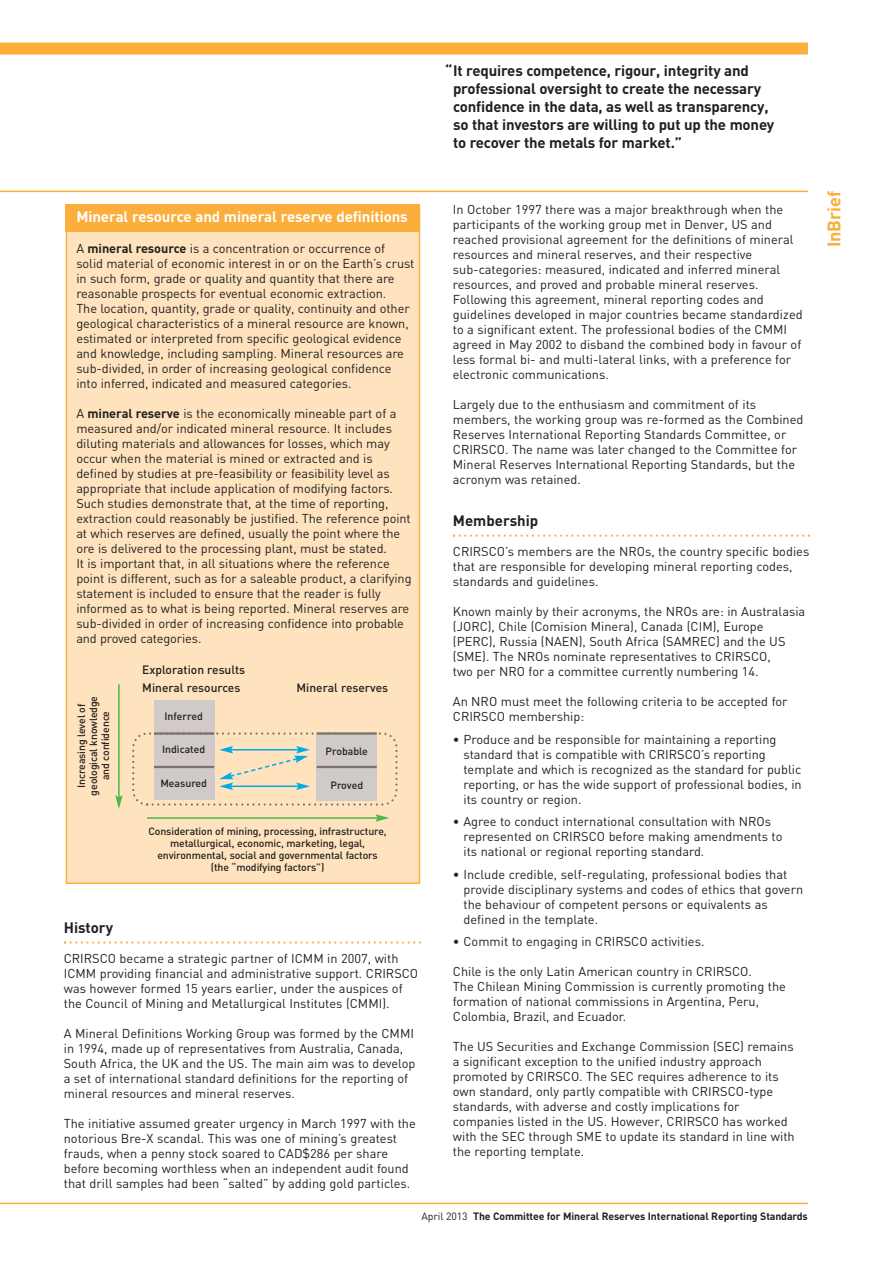
<style>
.page{position:relative;width:893px;height:1263px;background:#fff}
.page>*{position:absolute;margin:0;border:0;box-sizing:border-box;transform-origin:0 0}
.t1{font:700 18px "DIN";color:#fbae3b}
.t2{font:700 15px/18px "DIN";letter-spacing:-.01em;color:#231f20}
.t3{font:700 15px "DIN";letter-spacing:-.005em;color:#fff}
.t4{font:12.75px/15px "DIN";color:#231f20}
.t5{font:500 12px "DIN";color:#231f20}
.t6{font:500 10.5px/12px "DIN";letter-spacing:-.01em;color:#231f20;text-align:center}
.t7{font:700 10.5px "DIN";letter-spacing:-.01em;color:#231f20}
.s1{font-weight:700}
.s2{font-weight:400}
</style>
<div class="page">
<div style="left:66px;top:207px;width:353px;height:676px;background:#fee3be"></div>
<div style="left:66px;top:206px;width:354px;height:678px;border:2px solid #fbae3b"></div>
<div style="left:0;top:43px;width:808px;height:12px;background:#fbae3b"></div>
<hr style="left:0;top:191px;width:808px;height:1px;background:#fbae3b">
<hr style="left:0;top:1203px;width:808px;height:1px;background:#fbae3b">
<svg style="left:64px;top:941px;width:357px;height:3px"></svg>
<svg style="left:453px;top:534px;width:357px;height:3px"></svg>
<div style="left:66px;top:204px;width:354px;height:27px;background:#fbae3b"></div>
<hr style="left:118px;top:684px;width:2px;height:114px;background:#4cb848">
<svg style="left:115px;top:795px;width:8px;height:14px"></svg>
<hr style="left:147px;top:817px;width:231px;height:2px;background:#4cb848">
<svg style="left:375px;top:814px;width:14px;height:8px"></svg>
<div style="left:154px;top:701px;width:60px;height:99px;background:#d0cac8"></div>
<svg style="left:132px;top:731px;width:266px;height:75px"></svg>
<hr style="left:154px;top:732px;width:60px;height:3px;background:#7d716c">
<hr style="left:154px;top:766px;width:60px;height:2px;background:#7d716c">
<div style="left:317px;top:734px;width:60px;height:66px;background:#d0cac8"></div>
<hr style="left:317px;top:732px;width:60px;height:3px;background:#7d716c">
<hr style="left:317px;top:766px;width:60px;height:2px;background:#7d716c">
<p class="t3" style="left:76px;top:208px;width:333px">Mineral resource and mineral reserve definitions</p>
<p class="t4" style="left:76px;top:241px;width:340px">A <span class="s1">mineral resource</span> is a concentration or occurrence of solid material of economic interest in or on the Earth’s crust in such form, grade or quality and quantity that there are reasonable prospects for eventual economic extraction.<br>The location, quantity, grade or quality, continuity and other geological characteristics of a mineral resource are known, estimated or interpreted from specific geological evidence and knowledge, including sampling. Mineral resources are sub-divided, in order of increasing geological confidence into inferred, indicated and measured categories.</p>
<p class="t4" style="left:76px;top:406px;width:337px">A <span class="s1">mineral reserve</span> is the economically mineable part of a measured and/or indicated mineral resource. It includes diluting materials and allowances for losses, which may occur when the material is mined or extracted and is defined by studies at pre-feasibility or feasibility level as appropriate that include application of modifying factors.<br>Such studies demonstrate that, at the time of reporting, extraction could reasonably be justified. The reference point at which reserves are defined, usually the point where the ore is delivered to the processing plant, must be stated.<br>It is important that, in all situations where the reference point is different, such as for a saleable product, a clarifying statement is included to ensure that the reader is fully informed as to what is being reported. Mineral reserves are sub-divided in order of increasing confidence into probable and proved categories.</p>
<p class="t6" style="left:75px;top:795px;width:101px;rotate:-90deg">Increasing level of geological knowledge and confidence</p>
<p class="t5" style="left:142px;top:662px;width:105px">Exploration results</p>
<p class="t5" style="left:142px;top:681px;width:100px">Mineral resources</p>
<p class="t6" style="left:165px;top:710px;width:40px">Inferred</p>
<p class="t6" style="left:162px;top:743px;width:45px">Indicated</p>
<p class="t6" style="left:160px;top:777px;width:48px">Measured</p>
<p class="t5" style="left:297px;top:681px;width:93px">Mineral reserves</p>
<p class="t6" style="left:326px;top:745px;width:44px">Probable</p>
<p class="t6" style="left:330px;top:780px;width:34px">Proved</p>
<p class="t6" style="left:148px;top:826px;width:240px">Consideration of mining, processing, infrastructure, metallurgical, economic, marketing, legal, environmental, social and governmental factors (the “modifying factors”)</p>
<p class="t2" style="left:64px;top:919px;width:51px">History</p>
<p class="t4" style="left:64px;top:951px;width:356px">CRIRSCO became a strategic partner of ICMM in 2007, with ICMM providing financial and administrative support. CRIRSCO was however formed 15 years earlier, under the auspices of the Council of Mining and Metallurgical Institutes (CMMI).</p>
<p class="t4" style="left:64px;top:1026px;width:353px">A Mineral Definitions Working Group was formed by the CMMI in 1994, made up of representatives from Australia, Canada, South Africa, the UK and the US. The main aim was to develop a set of international standard definitions for the reporting of mineral resources and mineral reserves.</p>
<p class="t4" style="left:64px;top:1116px;width:354px">The initiative assumed greater urgency in March 1997 with the notorious Bre-X scandal. This was one of mining’s greatest frauds, when a penny stock soared to CAD$286 per share before becoming worthless when an independent audit found that drill samples had been “salted” by adding gold particles.</p>
<p class="t2" style="left:453px;top:62px;width:323px;text-indent:-8px">“It requires competence, rigour, integrity and professional oversight to create the necessary confidence in the data, as well as transparency, so that investors are willing to put up the money to recover the metals for market.”</p>
<p class="t4" style="left:453px;top:202px;width:351px">In October 1997 there was a major breakthrough when the participants of the working group met in Denver, US and reached provisional agreement for the definitions of mineral resources and mineral reserves, and their respective sub-categories: measured, indicated and inferred mineral resources, and proved and probable mineral reserves.<br>Following this agreement, mineral reporting codes and guidelines developed in major countries became standardized to a significant extent. The professional bodies of the CMMI agreed in May 2002 to disband the combined body in favour of less formal bi- and multi-lateral links, with a preference for electronic communications.</p>
<p class="t4" style="left:453px;top:397px;width:352px">Largely due to the enthusiasm and commitment of its members, the working group was re-formed as the Combined Reserves International Reporting Standards Committee, or CRIRSCO. The name was later changed to the Committee for Mineral Reserves International Reporting Standards, but the acronym was retained.</p>
<p class="t2" style="left:453px;top:512px;width:87px">Membership</p>
<p class="t4" style="left:453px;top:544px;width:358px">CRIRSCO’s members are the NROs, the country specific bodies that are responsible for developing mineral reporting codes, standards and guidelines.</p>
<p class="t4" style="left:453px;top:604px;width:354px">Known mainly by their acronyms, the NROs are: in Australasia (JORC), Chile (Comision Minera), Canada (CIM), Europe (PERC), Russia (NAEN), South Africa (SAMREC) and the US (SME). The NROs nominate representatives to CRIRSCO,<br>two per NRO for a committee currently numbering 14.</p>
<p class="t4" style="left:453px;top:694px;width:336px">An NRO must meet the following criteria to be accepted for<br>CRIRSCO membership:</p>
<p class="t4" style="left:463px;top:732px;width:340px;text-indent:-11px">• Produce and be responsible for maintaining a reporting standard that is compatible with CRIRSCO’s reporting template and which is recognized as the standard for public reporting, or has the wide support of professional bodies, in its country or region.</p>
<p class="t4" style="left:463px;top:814px;width:320px;text-indent:-11px">• Agree to conduct international consultation with NROs represented on CRIRSCO before making amendments to its national or regional reporting standard.</p>
<p class="t4" style="left:463px;top:867px;width:341px;text-indent:-11px">• Include credible, self-regulating, professional bodies that provide disciplinary systems and codes of ethics that govern the behaviour of competent persons or equivalents as defined in the template.</p>
<p class="t4" style="left:453px;top:934px;width:253px">• Commit to engaging in CRIRSCO activities.</p>
<p class="t4" style="left:453px;top:964px;width:335px">Chile is the only Latin American country in CRIRSCO.<br>The Chilean Mining Commission is currently promoting the formation of national commissions in Argentina, Peru, Colombia, Brazil, and Ecuador.</p>
<p class="t4" style="left:453px;top:1039px;width:343px">The US Securities and Exchange Commission (SEC) remains a significant exception to the unified industry approach promoted by CRIRSCO. The SEC requires adherence to its own standard, only partly compatible with CRIRSCO-type standards, with adverse and costly implications for companies listed in the US. However, CRIRSCO has worked with the SEC through SME to update its standard in line with the reporting template.</p>
<p class="t7" style="left:422px;top:1210px;width:388px"><span class="s2">April 2013</span> The Committee for Mineral Reserves International Reporting Standards</p>
<h1 class="t1" style="left:824px;top:247px;width:58px;rotate:-90deg">InBrief</h1>
</div>
